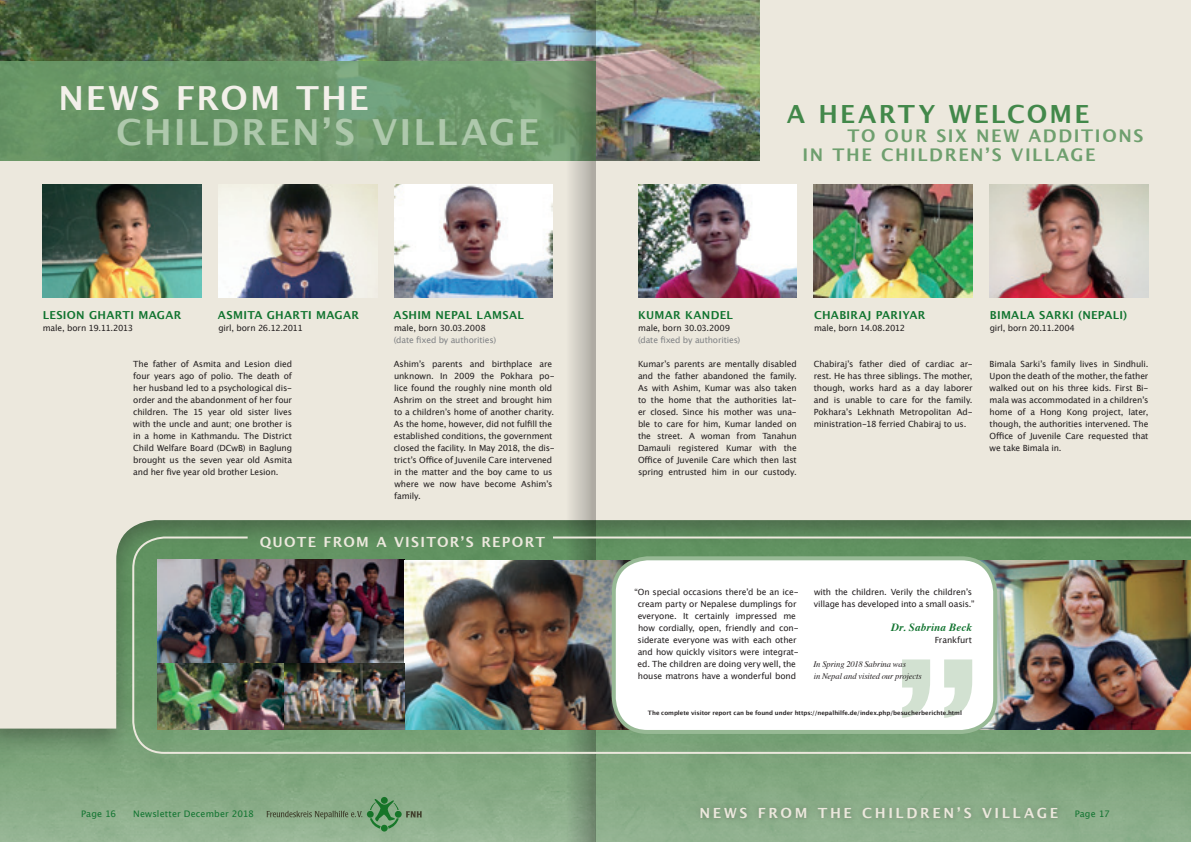
<style>
.page{position:relative;width:1191px;height:842px;background:#fff}
.page>*{position:absolute;margin:0;border:0;box-sizing:border-box;transform-origin:0 0}
.t1{font:700 36px "Lucida Grande";letter-spacing:.055em;color:#aec8ac}
.t2{font:700 33.2px "Lucida Grande";letter-spacing:.06em;color:#f3f0ea}
.t3{font:700 25px "Lucida Grande";letter-spacing:.085em;color:#42884a}
.t4{font:700 17.5px/19px "Lucida Grande";letter-spacing:.09em;color:#6e9f6e}
.t5{font:700 14px "Lucida Grande";letter-spacing:.19em;color:#ece8dd}
.t6{font:700 14px "Lucida Grande";letter-spacing:.095em;color:#ece8dd}
.t7{font:700 11px "Lucida Grande";letter-spacing:.03em;color:#127430}
.t8{font:italic 700 11px "Times";letter-spacing:.015em;color:#127430}
.t9{font:9px "Lucida Grande";letter-spacing:.01em;color:#127430}
.t10{font:8.5px/12px "Lucida Grande";letter-spacing:-.015em;color:#231f20;text-align:justify}
.t11{font:italic 8.5px/12px "Times";letter-spacing:-.01em;color:#231f20}
.t12{font:8.5px "Lucida Grande";letter-spacing:-.015em;color:#808285}
.t13{font:700 6px "Lucida Grande";letter-spacing:-.005em;color:#231f20}
</style>
<div class="page">
<img style="left:0;top:756px;width:565px;height:86px">
<svg style="left:595px;top:756px;width:596px;height:86px;background:#86aa84"></svg>
<svg style="left:266px;top:797px;width:156px;height:34px;background:#81a580"></svg>
<div style="left:0;top:0;width:1191px;height:729px;background:#ece8dd"></div>
<img style="left:0;top:0;width:760px;height:161px">
<svg style="left:0;top:61px;width:565px;height:100px;background:#6a9769"></svg>
<img style="left:638px;top:184px;width:159px;height:114px">
<div style="left:694px;top:802px;width:369px;height:23px;background:#88a886"></div>
<img style="left:394px;top:184px;width:159px;height:114px">
<img style="left:218px;top:184px;width:159px;height:114px">
<img style="left:814px;top:184px;width:158px;height:114px">
<img style="left:989px;top:184px;width:159px;height:114px">
<svg style="left:565px;top:0;width:30px;height:842px;background:#a5b09f"></svg>
<img style="left:43px;top:184px;width:158px;height:114px">
<img style="left:132px;top:536px;width:1059px;height:218px">
<h2 class="t2" style="left:59px;top:72px;width:312px">NEWS FROM THE</h2>
<h1 class="t1" style="left:116px;top:102px;width:424px">CHILDREN’S VILLAGE</h1>
<p class="t7" style="left:43px;top:306px;width:140px">LESION GHARTI MAGAR</p>
<p class="t10" style="left:43px;top:322px;width:92px">male, born 19.11.2013</p>
<p class="t7" style="left:218px;top:306px;width:143px">ASMITA GHARTI MAGAR</p>
<p class="t10" style="left:218px;top:322px;width:86px">girl, born 26.12.2011</p>
<p class="t7" style="left:393px;top:306px;width:132px">ASHIM NEPAL LAMSAL</p>
<p class="t10" style="left:394px;top:322px;width:93px">male, born 30.03.2008</p>
<p class="t12" style="left:394px;top:335px;width:104px">(date fixed by authorities)</p>
<h3 class="t3" style="left:787px;top:93px;width:304px">A HEARTY WELCOME</h3>
<h3 class="t4" style="left:802px;top:126px;width:342px;text-indent:45px">TO OUR SIX NEW ADDITIONS<br>IN THE CHILDREN’S VILLAGE</h3>
<p class="t7" style="left:638px;top:306px;width:96px">KUMAR KANDEL</p>
<p class="t10" style="left:638px;top:322px;width:93px">male, born 30.03.2009</p>
<p class="t12" style="left:638px;top:335px;width:104px">(date fixed by authorities)</p>
<p class="t7" style="left:814px;top:306px;width:113px">CHABIRAJ PARIYAR</p>
<p class="t10" style="left:814px;top:322px;width:93px">male, born 14.08.2012</p>
<p class="t7" style="left:989px;top:306px;width:139px">BIMALA SARKI (NEPALI)</p>
<p class="t10" style="left:989px;top:322px;width:87px">girl, born 20.11.2004</p>
<p class="t10" style="left:133px;top:358px;width:160px">The father of Asmita and Lesion died four years ago of polio. The death of her husband led to a psychological dis&shy;order and the abandonment of her four children. The 15 year old sister lives with the uncle and aunt; one brother is in a home in Kathmandu. The District Child Welfare Board (DCwB) in Baglung brought us the seven year old Asmita and her five year old brother Lesion.</p>
<p class="t10" style="left:394px;top:358px;width:162px;text-align:left">Ashim’s parents and birthplace are unknown. In 2009 the Pokhara po&shy;lice found the roughly nine month old Ashrim on the street and brought him to a children’s home of another charity.<br>As the home, however, did not fulfill the established conditions, the government closed the facility. In May 2018, the dis&shy;trict’s Office of Juvenile Care intervened in the matter and the boy came to us where we now have become Ashim’s family.</p>
<p class="t10" style="left:638px;top:358px;width:160px">Kumar’s parents are mentally disabled and the father abandoned the family.<br>As with Ashim, Kumar was also taken to the home that the authorities lat&shy;er closed. Since his mother was una&shy;ble to care for him, Kumar landed on the street. A woman from Tanahun Damauli registered Kumar with the Office of Juvenile Care which then last spring entrusted him in our custody.</p>
<p class="t10" style="left:989px;top:358px;width:160px">Bimala Sarki’s family lives in Sindhuli.<br>Upon the death of the mother, the father walked out on his three kids. First Bi&shy;mala was accommodated in a children’s home of a Hong Kong project, later, though, the authorities intervened. The Office of Juvenile Care requested that we take Bimala in.</p>
<p class="t10" style="left:814px;top:358px;width:160px">Chabiraj’s father died of cardiac ar&shy;rest. He has three siblings. The mother, though, works hard as a day laborer and is unable to care for the family.<br>Pokhara’s Lekhnath Metropolitan Ad&shy;ministration-18 ferried Chabiraj to us.</p>
<h3 class="t6" style="left:260px;top:531px;width:287px">QUOTE FROM A VISITOR’S REPORT</h3>
<p class="t10" style="left:814px;top:586px;width:162px">with the children. Verily the children’s village has developed into a small oasis.”</p>
<p class="t8" style="left:891px;top:616px;width:82px">Dr. Sabrina Beck</p>
<p class="t10" style="left:934px;top:634px;width:39px">Frankfurt</p>
<p class="t11" style="left:813px;top:657px;width:110px">In Spring 2018 Sabrina was<br>in Nepal and visited our projects</p>
<p class="t10" style="left:634px;top:586px;width:166px;text-align:center">“On special occasions there’d be an ice&shy;cream party or Nepalese dumplings for everyone. It certainly impressed me how cordially, open, friendly and con&shy;siderate everyone was with each other and how quickly visitors were integrat&shy;ed. The children are doing very well, the house matrons have a wonderful bond</p>
<p class="t13" style="left:648px;top:707px;width:315px">The complete visitor report can be found under https://nepalhilfe.de/index.php/besucherberichte.html</p>
<h3 class="t5" style="left:699px;top:802px;width:360px">NEWS FROM THE CHILDREN’S VILLAGE</h3>
<p class="t9" style="left:81px;top:809px;width:37px">Page 16</p>
<p class="t9" style="left:133px;top:809px;width:122px">Newsletter December 2018</p>
<p class="t9" style="left:1074px;top:809px;width:37px">Page 17</p>
</div>
